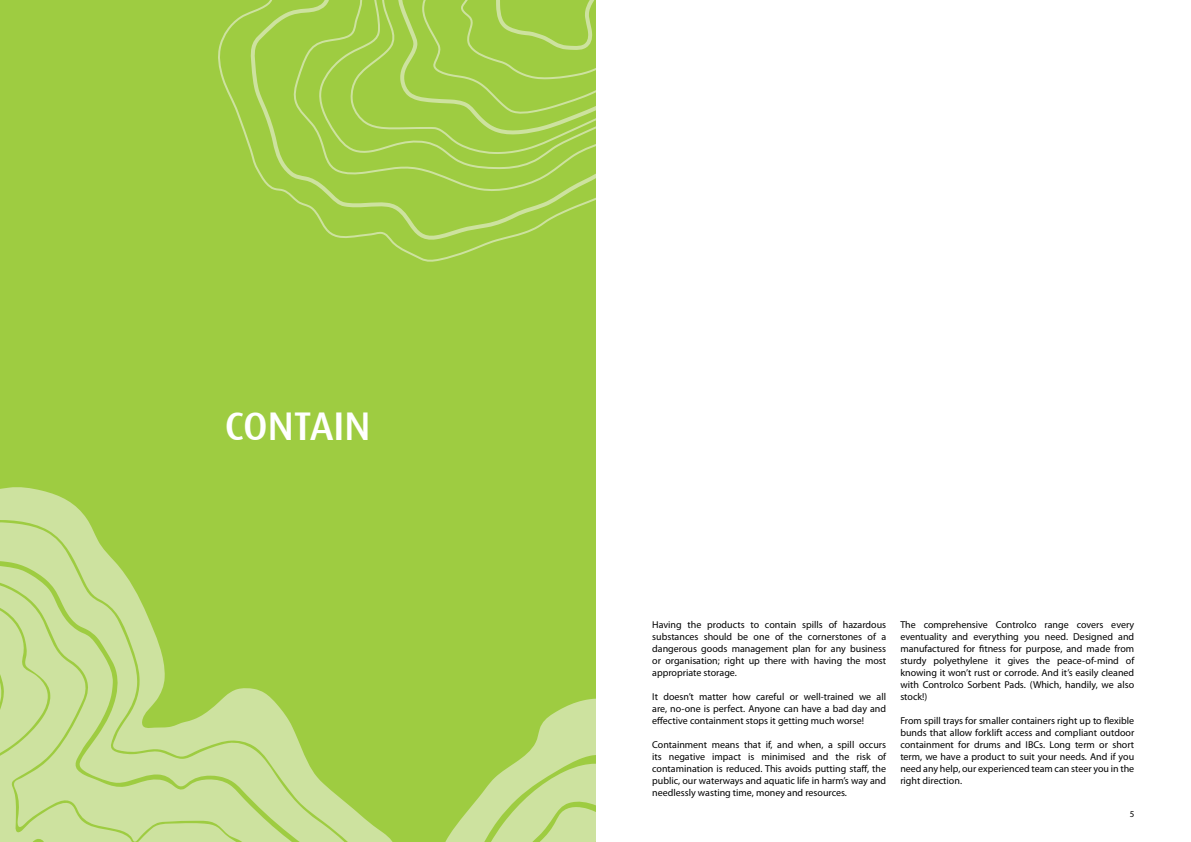
<style>
.page{position:relative;width:1191px;height:842px;background:#fff}
.page>*{position:absolute;margin:0;border:0;box-sizing:border-box;transform-origin:0 0}
.t1{font:500 40px "Dax";color:#fff}
.t2{font:10px/12px "Myriad Pro";color:#000;text-align:justify}
.t3{font:9px "Myriad Pro";color:#000}
</style>
<div class="page">
<div style="left:0;top:0;width:595px;height:842px;background:#9ecc41"></div>
<svg style="left:387px;top:698px;width:208px;height:144px"></svg>
<svg style="left:0;top:487px;width:387px;height:355px"></svg>
<svg style="left:0;top:555px;width:348px;height:287px"></svg>
<svg style="left:0;top:601px;width:285px;height:241px;fill:#cde29f"></svg>
<svg style="left:0;top:620px;width:255px;height:222px;fill:#cde29f"></svg>
<svg style="left:0;top:675px;width:204px;height:167px"></svg>
<svg style="left:454px;top:763px;width:141px;height:79px"></svg>
<svg style="left:218px;top:0;width:377px;height:262px"></svg>
<h1 class="t1" style="left:225px;top:403px;width:147px">CONTAIN</h1>
<p class="t2" style="left:652px;top:618px;width:235px">Having the products to contain spills of hazardous substances should be one of the cornerstones of a dangerous goods management plan for any business or organisation; right up there with having the most appropriate storage.</p>
<p class="t2" style="left:652px;top:690px;width:235px">It doesn’t matter how careful or well-trained we all are, no-one is perfect. Anyone can have a bad day and effective containment stops it getting much worse!</p>
<p class="t2" style="left:652px;top:738px;width:235px">Containment means that if, and when, a spill occurs its negative impact is minimised and the risk of contamination is reduced. This avoids putting staff, the public, our waterways and aquatic life in harm’s way and needlessly wasting time, money and resources.</p>
<p class="t2" style="left:900px;top:618px;width:235px">The comprehensive Controlco range covers every eventuality and everything you need. Designed and manufactured for fitness for purpose, and made from sturdy polyethylene it gives the peace-of-mind of knowing it won’t rust or corrode. And it’s easily cleaned with Controlco Sorbent Pads. (Which, handily, we also stock!)</p>
<p class="t2" style="left:900px;top:714px;width:235px">From spill trays for smaller containers right up to flexible bunds that allow forklift access and compliant outdoor containment for drums and IBCs. Long term or short term, we have a product to suit your needs. And if you need any help, our experienced team can steer you in the right direction.</p>
<p class="t3" style="left:1129px;top:808px;width:6px">5</p>
</div>
